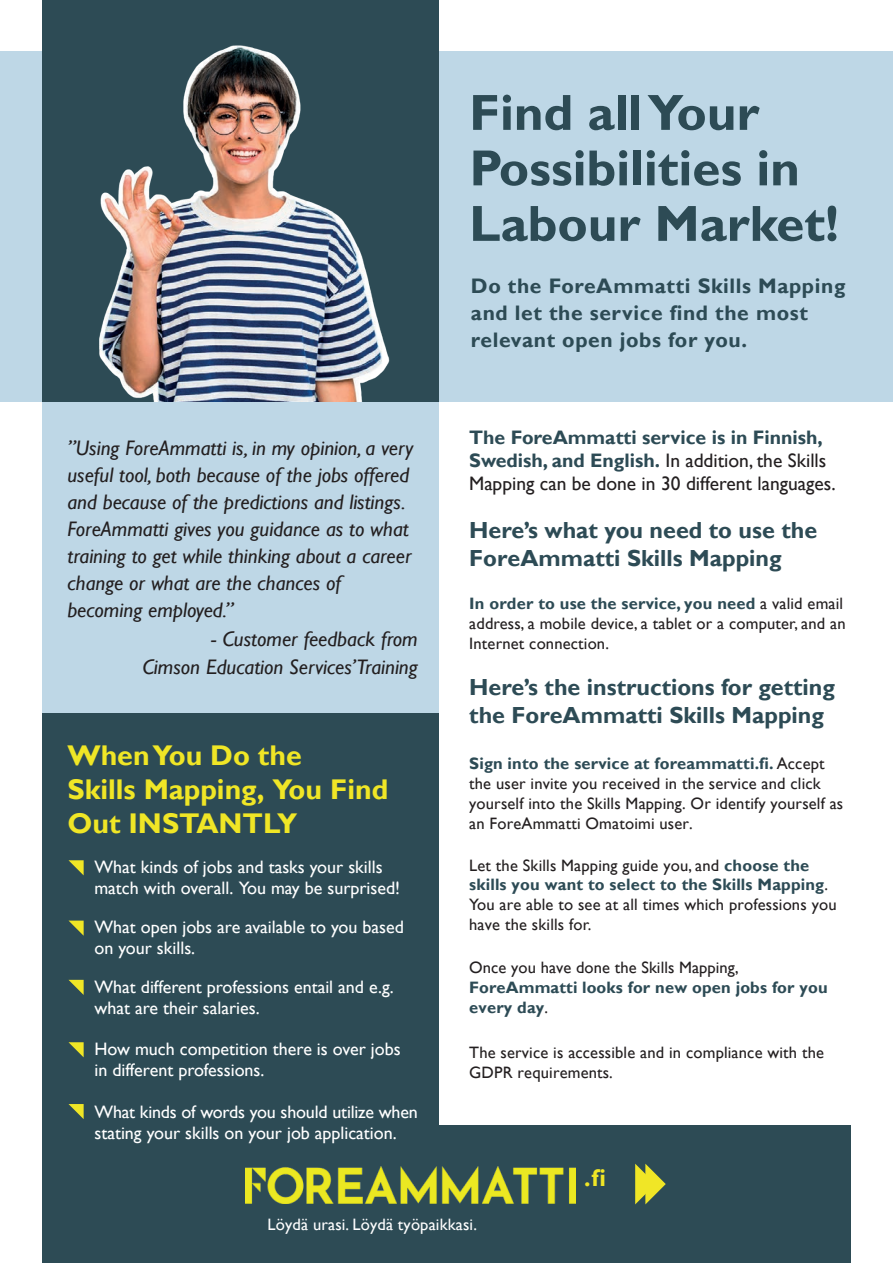
<style>
.page{position:relative;width:893px;height:1263px;background:#fff}
.page>*{position:absolute;margin:0;border:0;box-sizing:border-box;transform-origin:0 0}
.t1{font:700 51px/55.5px "Gill Sans";color:#2d4b55}
.t2{font:700 28.5px/34.2px "Gill Sans";color:#f0e626}
.t3{font:700 24px "Gill Sans";color:#f0e626}
.t4{font:700 23.25px/27.9px "Gill Sans";color:#2d4b55}
.t5{font:italic 21px/27px "Gill Sans";color:#231f20}
.t6{font:700 21px/27px "Gill Sans";letter-spacing:.03em;color:#2d4b55}
.t7{font:19.5px/23.4px "Gill Sans";color:#231f20}
.t8{font:18px/21.6px "Gill Sans";color:#fff}
.t9{font:16.5px/19.8px "Gill Sans";letter-spacing:.01em;color:#231f20}
.t10{font:700 16.5px/19.8px "Gill Sans";letter-spacing:.01em;color:#2d4b55}
.t11{font:16.5px "Gill Sans";letter-spacing:.01em;color:#fff}
.s1{font-weight:700;color:#2d4b55}
.s2{font-weight:400;color:#231f20}
</style>
<div class="page">
<div style="left:0;top:51px;width:893px;height:351px;background:#bed7e6"></div>
<div style="left:43px;top:0;width:396px;height:1263px;background:#2d4b55"></div>
<img style="left:99px;top:45px;width:291px;height:357px">
<div style="left:43px;top:402px;width:396px;height:310px;background:#bed7e6"></div>
<svg style="left:69px;top:860px;width:15px;height:15px"></svg>
<svg style="left:69px;top:1042px;width:15px;height:15px"></svg>
<svg style="left:69px;top:1104px;width:15px;height:15px"></svg>
<svg style="left:69px;top:980px;width:15px;height:15px"></svg>
<svg style="left:69px;top:920px;width:15px;height:16px"></svg>
<div style="left:440px;top:1125px;width:411px;height:138px;background:#2d4b55"></div>
<img style="left:246px;top:1166px;width:329px;height:37px">
<svg style="left:635px;top:1164px;width:31px;height:40px"></svg>
<p class="t5" style="left:67px;top:435px;width:347px">”Using ForeAmmatti is, in my opinion, a very useful tool, both because of the jobs offered and because of the predictions and listings.<br>ForeAmmatti gives you guidance as to what training to get while thinking about a career change or what are the chances of becoming employed.”</p>
<p class="t5" style="left:142px;top:625px;width:277px;line-height:28.5px;text-align:right">- Customer feedback from<br>Cimson Education Services’Training</p>
<h2 class="t2" style="left:67px;top:738px;width:322px">When You Do the<br>Skills Mapping, You Find<br>Out INSTANTLY</h2>
<p class="t8" style="left:94px;top:856px;width:307px">What kinds of jobs and tasks your skills match with overall. You may be surprised!</p>
<p class="t8" style="left:94px;top:916px;width:311px">What open jobs are available to you based on your skills.</p>
<p class="t8" style="left:94px;top:976px;width:301px">What different professions entail and e.g. what are their salaries.</p>
<p class="t8" style="left:94px;top:1038px;width:308px">How much competition there is over jobs in different professions.</p>
<p class="t8" style="left:94px;top:1101px;width:325px">What kinds of words you should utilize when stating your skills on your job application.</p>
<h1 class="t1" style="left:469px;top:86px;width:371px">Find all Your<br>Possibilities in<br>Labour Market!</h1>
<p class="t6" style="left:471px;top:273px;width:376px">Do the ForeAmmatti Skills Mapping and let the service find the most relevant open jobs for you.</p>
<p class="t7" style="left:469px;top:426px;width:368px"><span class="s1">The ForeAmmatti service is in Finnish,<br>Swedish, and English.</span> In addition, the Skills<br>Mapping can be done in 30 different languages.</p>
<h3 class="t4" style="left:469px;top:517px;width:349px">Here’s what you need to use the<br>ForeAmmatti Skills Mapping</h3>
<p class="t9" style="left:469px;top:594px;width:378px"><span class="s1">In order to use the service, you need</span> a valid email address, a mobile device, a tablet or a computer, and an<br>Internet connection.</p>
<h3 class="t4" style="left:469px;top:674px;width:367px">Here’s the instructions for getting the ForeAmmatti Skills Mapping</h3>
<p class="t9" style="left:469px;top:754px;width:376px"><span class="s1">Sign into the service at foreammatti.fi.</span> Accept the user invite you received in the service and click yourself into the Skills Mapping. Or identify yourself as an ForeAmmatti Omatoimi user.</p>
<p class="t9" style="left:469px;top:855px;width:369px">Let the Skills Mapping guide you, and <span class="s1">choose the skills you want to select to the Skills Mapping</span>.<br>You are able to see at all times which professions you have the skills for.</p>
<p class="t9" style="left:469px;top:958px;width:271px">Once you have done the Skills Mapping,</p>
<p class="t10" style="left:469px;top:978px;width:360px">ForeAmmatti looks for new open jobs for you every day<span class="s2">.</span></p>
<p class="t9" style="left:469px;top:1042px;width:356px">The service is accessible and in compliance with the<br>GDPR requirements.</p>
<h3 class="t3" style="left:584px;top:1163px;width:23px">.fi</h3>
<p class="t11" style="left:268px;top:1215px;width:211px">Löydä urasi. Löydä työpaikkasi.</p>
</div>
